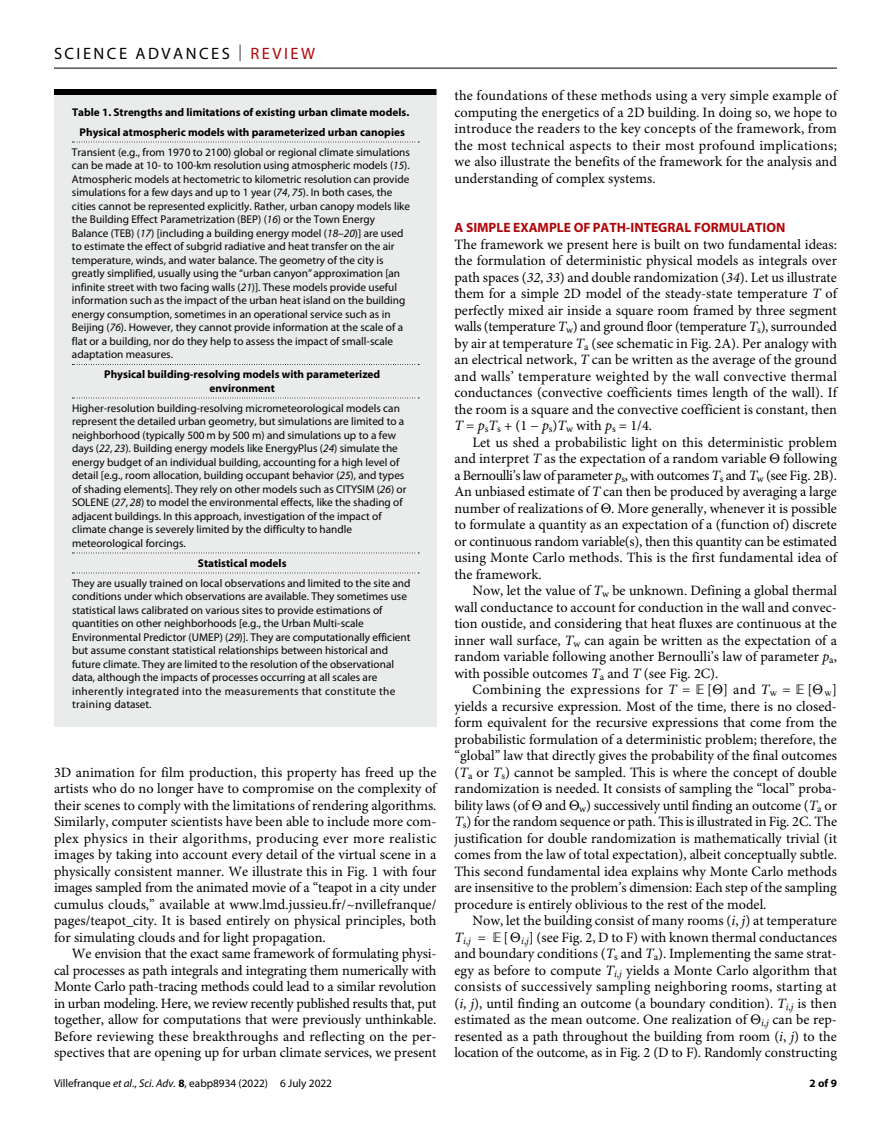
<style>
.page{position:relative;width:891px;height:1134px;background:#fff}
.page>*{position:absolute;margin:0;border:0;box-sizing:border-box;transform-origin:0 0}
.t1{font:16.5px "Myriad Pro";letter-spacing:.15em;color:#000}
.t2{font:14.25px/16.5px "Minion Pro";color:#000;text-align:justify}
.t3{font:700 13.5px "Myriad Pro";color:#b10508}
.t4{font:11.25px/13.5px "Myriad Pro";color:#000}
.t5{font:700 11.25px/20px "Myriad Pro";color:#000;text-align:center}
.s1{font-weight:300}
.s2{color:#b10508}
.s3{font-style:italic}
.s4{font-weight:700}
</style>
<div class="page">
<hr style="left:54px;top:68px;width:783px;height:1px;background:#000">
<div style="left:54px;top:90px;width:382px;height:636px;background:#eaebeb"></div>
<div style="left:54px;top:89px;width:382px;height:6px;background:#000"></div>
<svg style="left:72px;top:142px;width:347px;height:1px"></svg>
<svg style="left:72px;top:364px;width:347px;height:1px"></svg>
<svg style="left:72px;top:398px;width:347px;height:1px"></svg>
<svg style="left:72px;top:553px;width:347px;height:1px"></svg>
<svg style="left:72px;top:573px;width:347px;height:1px"></svg>
<p class="t1" style="left:54px;top:40px;width:262px">SCIENCE ADVANCES <span class="s1">|</span> <span class="s2">REVIEW</span></p>
<p class="t5" style="left:72px;top:101px;width:339px">Table 1. Strengths and limitations of existing urban climate models.<br>Physical atmospheric models with parameterized urban canopies</p>
<p class="t4" style="left:72px;top:146px;width:340px">Transient (e.g., from 1970 to 2100) global or regional climate simulations can be made at 10- to 100-km resolution using atmospheric models (<span class="s3">15</span>).<br>Atmospheric models at hectometric to kilometric resolution can provide simulations for a few days and up to 1 year (<span class="s3">74</span>, <span class="s3">75</span>). In both cases, the cities cannot be represented explicitly. Rather, urban canopy models like the Building Effect Parametrization (BEP) (<span class="s3">16</span>) or the Town Energy Balance (TEB) (<span class="s3">17</span>) [including a building energy model (<span class="s3">18</span>–<span class="s3">20</span>)] are used to estimate the effect of subgrid radiative and heat transfer on the air temperature, winds, and water balance. The geometry of the city is greatly simplified, usually using the “urban canyon” approximation [an infinite street with two facing walls (<span class="s3">21</span>)]. These models provide useful information such as the impact of the urban heat island on the building energy consumption, sometimes in an operational service such as in Beijing (<span class="s3">76</span>). However, they cannot provide information at the scale of a flat or a building, nor do they help to assess the impact of small-scale adaptation measures.</p>
<p class="t5" style="left:104px;top:367px;width:278px;line-height:13.5px">Physical building-resolving models with parameterized environment</p>
<p class="t4" style="left:72px;top:402px;width:336px">Higher-resolution building-resolving micrometeorological models can represent the detailed urban geometry, but simulations are limited to a neighborhood (typically 500 m by 500 m) and simulations up to a few days (<span class="s3">22</span>, <span class="s3">23</span>). Building energy models like EnergyPlus (<span class="s3">24</span>) simulate the energy budget of an individual building, accounting for a high level of detail [e.g., room allocation, building occupant behavior (<span class="s3">25</span>), and types of shading elements]. They rely on other models such as CITYSIM (<span class="s3">26</span>) or SOLENE (<span class="s3">27</span>, <span class="s3">28</span>) to model the environmental effects, like the shading of adjacent buildings. In this approach, investigation of the impact of climate change is severely limited by the difficulty to handle meteorological forcings.</p>
<p class="t5" style="left:198px;top:552px;width:90px">Statistical models</p>
<p class="t4" style="left:72px;top:577px;width:340px">They are usually trained on local observations and limited to the site and conditions under which observations are available. They sometimes use statistical laws calibrated on various sites to provide estimations of quantities on other neighborhoods [e.g., the Urban Multi-scale Environmental Predictor (UMEP) (<span class="s3">29</span>)]. They are computationally efficient but assume constant statistical relationships between historical and future climate. They are limited to the resolution of the observational data, although the impacts of processes occurring at all scales are inherently integrated into the measurements that constitute the training dataset.</p>
<p class="t2" style="left:54px;top:766px;width:384px">3D animation for film production, this property has freed up the artists who do no longer have to compromise on the complexity of their scenes to comply with the limitations of rendering algorithms.<br>Similarly, computer scientists have been able to include more com&shy;plex physics in their algorithms, producing ever more realistic images by taking into account every detail of the virtual scene in a physically consistent manner. We illustrate this in Fig. 1 with four images sampled from the animated movie of a “teapot in a city under cumulus clouds,” available at www.lmd.jussieu.fr/~nvillefranque/ pages/teapot_city. It is based entirely on physical principles, both for simulating clouds and for light propagation.</p>
<p class="t2" style="left:54px;top:947px;width:384px;text-indent:18px">We envision that the exact same framework of formulating physi&shy;cal processes as path integrals and integrating them numerically with Monte Carlo path-tracing methods could lead to a similar revolution in urban modeling. Here, we review recently published results that, put together, allow for computations that were previously unthinkable.<br>Before reviewing these breakthroughs and reflecting on the per&shy;spectives that are opening up for urban climate services, we present</p>
<p class="t4" style="left:54px;top:1077px;width:279px">Villefranque <span class="s3">et al</span>., <span class="s3">Sci. Adv.</span> <span class="s4">8</span>, eabp8934 (2022) 6 July 2022</p>
<p class="t2" style="left:454px;top:89px;width:384px">the foundations of these methods using a very simple example of computing the energetics of a 2D building. In doing so, we hope to introduce the readers to the key concepts of the framework, from the most technical aspects to their most profound implications; we also illustrate the benefits of the framework for the analysis and understanding of complex systems.</p>
<p class="t3" style="left:454px;top:217px;width:332px">A SIMPLE EXAMPLE OF PATH-INTEGRAL FORMULATION</p>
<p class="t2" style="left:454px;top:237px;width:384px">The framework we present here is built on two fundamental ideas: the formulation of deterministic physical models as integrals over path spaces (<span class="s3">32</span>, <span class="s3">33</span>) and double randomization (<span class="s3">34</span>). Let us illustrate them for a simple 2D model of the steady-state temperature <span class="s3">T</span> of perfectly mixed air inside a square room framed by three segment walls (temperature <span class="s3">T</span><sub>w</sub>) and ground floor (temperature <span class="s3">T</span><sub>s</sub>), surrounded by air at temperature <span class="s3">T</span><sub>a</sub> (see schematic in Fig. 2A). Per analogy with an electrical network, <span class="s3">T</span> can be written as the average of the ground and walls’ temperature weighted by the wall convective thermal conductances (convective coefficients times length of the wall). If the room is a square and the convective coefficient is constant, then <span class="s3">T</span> = <span class="s3">p</span><sub>s</sub><span class="s3">T</span><sub>s</sub> + (1 − <span class="s3">p</span><sub>s</sub>)<span class="s3">T</span><sub>w</sub> with <span class="s3">p</span><sub>s</sub> = 1/4.</p>
<p class="t2" style="left:455px;top:435px;width:384px;text-indent:18px">Let us shed a probabilistic light on this deterministic problem and interpret <span class="s3">T</span> as the expectation of a random variable following a Bernoulli’s law of parameter <span class="s3">p</span><sub>s</sub>, with outcomes <span class="s3">T</span><sub>s</sub> and <span class="s3">T</span><sub>w</sub> (see Fig. 2B).<br>An unbiased estimate of <span class="s3">T</span> can then be produced by averaging a large number of realizations of . More generally, whenever it is possible to formulate a quantity as an expectation of a (function of) discrete or continuous random variable(s), then this quantity can be estimated using Monte Carlo methods. This is the first fundamental idea of the framework.</p>
<p class="t2" style="left:454px;top:584px;width:384px;text-indent:18px">Now, let the value of <span class="s3">T</span><sub>w</sub> be unknown. Defining a global thermal wall conductance to account for conduction in the wall and convec&shy;tion oustide, and considering that heat fluxes are continuous at the inner wall surface, <span class="s3">T</span><sub>w</sub> can again be written as the expectation of a random variable following another Bernoulli’s law of parameter <span class="s3">p</span><sub>a</sub>, with possible outcomes <span class="s3">T</span><sub>a</sub> and <span class="s3">T</span> (see Fig. 2C).</p>
<p class="t2" style="left:455px;top:683px;width:384px;text-indent:18px">Combining the expressions for <span class="s3">T</span> = [ ] and <span class="s3">T</span><sub>w</sub> = [ <sub>w</sub>] yields a recursive expression. Most of the time, there is no closed&shy;form equivalent for the recursive expressions that come from the probabilistic formulation of a deterministic problem; therefore, the “global” law that directly gives the probability of the final outcomes (<span class="s3">T</span><sub>a</sub> or <span class="s3">T</span><sub>s</sub>) cannot be sampled. This is where the concept of double randomization is needed. It consists of sampling the “local” proba&shy;bility laws (of and <sub>w</sub>) successively until finding an outcome (<span class="s3">T</span><sub>a</sub> or <span class="s3">T</span><sub>s</sub>) for the random sequence or path. This is illustrated in Fig. 2C. The justification for double randomization is mathematically trivial (it comes from the law of total expectation), albeit conceptually subtle.<br>This second fundamental idea explains why Monte Carlo methods are insensitive to the problem’s dimension: Each step of the sampling procedure is entirely oblivious to the rest of the model.</p>
<p class="t2" style="left:454px;top:914px;width:384px;text-indent:18px">Now, let the building consist of many rooms (<span class="s3">i</span>, <span class="s3">j</span>) at temperature <span class="s3">T</span><sub>i</sub><sub>,</sub><sub>j</sub> = [ <sub>i</sub><sub>,</sub><sub>j</sub>] (see Fig. 2, D to F) with known thermal conductances and boundary conditions (<span class="s3">T</span><sub>s</sub> and <span class="s3">T</span><sub>a</sub>). Implementing the same strat&shy;egy as before to compute <span class="s3">T</span><sub>i</sub><sub>,</sub><sub>j</sub> yields a Monte Carlo algorithm that consists of successively sampling neighboring rooms, starting at (<span class="s3">i</span>, <span class="s3">j</span>), until finding an outcome (a boundary condition). <span class="s3">T</span><sub>i</sub><sub>,</sub><sub>j</sub> is then estimated as the mean outcome. One realization of <sub>i</sub><sub>,</sub><sub>j</sub> can be rep&shy;resented as a path throughout the building from room (<span class="s3">i</span>, <span class="s3">j</span>) to the location of the outcome, as in Fig. 2 (D to F). Randomly constructing</p>
<p class="t5" style="left:810px;top:1072px;width:29px">2 of 9</p>
</div>
